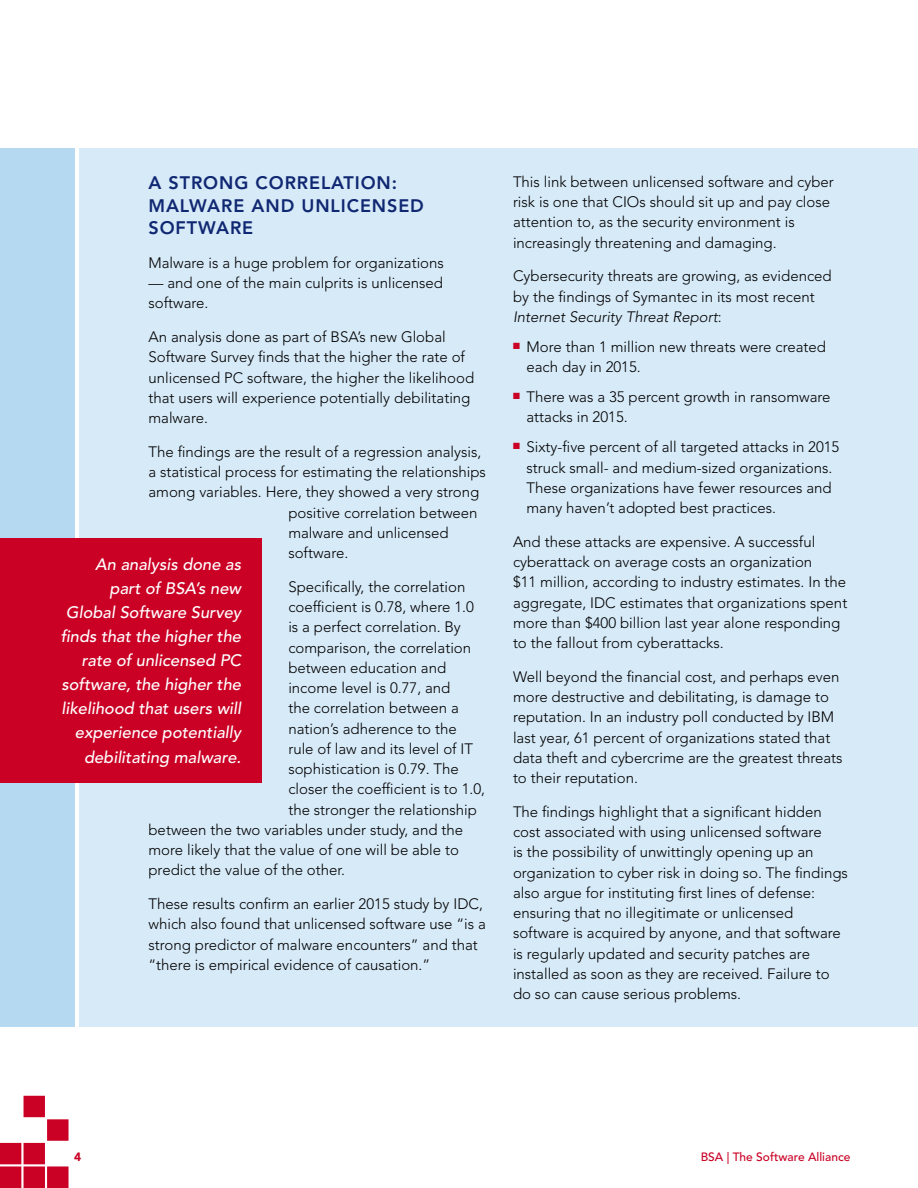
<style>
.page{position:relative;width:918px;height:1188px;background:#fff}
.page>*{position:absolute;margin:0;border:0;box-sizing:border-box;transform-origin:0 0}
.t1{font:800 18px/22.5px "Avenir LT Std";letter-spacing:.05em;color:#102772}
.t2{font:italic 500 16.5px/24px "Avenir LT Std";color:#fff;text-align:right}
.t3{font:300 15px/20.2px "Avenir LT Std";color:#000}
.t4{font:500 12px "Avenir LT Std";color:#ca0025}
.t5{font:900 12px "Avenir LT Std";color:#ca0025}
.s1{font-style:italic}
</style>
<div class="page">
<div style="left:80px;top:148px;width:838px;height:879px;background:#d7eaf8"></div>
<div style="left:0;top:148px;width:74px;height:879px;background:#b6d9f2"></div>
<div style="left:0;top:538px;width:261px;height:245px;background:#ca0025"></div>
<svg style="left:0;top:1096px;width:69px;height:92px"></svg>
<p class="t1" style="left:148px;top:172px;width:277px">A STRONG CORRELATION:<br>MALWARE AND UNLICENSED<br>SOFTWARE</p>
<p class="t3" style="left:148px;top:253px;width:297px">Malware is a huge problem for organizations</p>
<p class="t3" style="left:148px;top:273px;width:296px">— and one of the main culprits is unlicensed software.</p>
<p class="t3" style="left:148px;top:327px;width:327px">An analysis done as part of BSA’s new Global Software Survey finds that the higher the rate of unlicensed PC software, the higher the likelihood that users will experience potentially debilitating malware.</p>
<p class="t3" style="left:148px;top:442px;width:334px">The findings are the result of a regression analysis,</p>
<p class="t3" style="left:148px;top:462px;width:339px">a statistical process for estimating the relationships</p>
<p class="t3" style="left:148px;top:482px;width:332px">among variables. Here, they showed a very strong</p>
<p class="t3" style="left:288px;top:502px;width:191px">positive correlation between</p>
<p class="t3" style="left:288px;top:523px;width:162px">malware and unlicensed</p>
<p class="t3" style="left:288px;top:543px;width:62px">software.</p>
<p class="t3" style="left:288px;top:577px;width:178px">Specifically, the correlation</p>
<p class="t3" style="left:288px;top:597px;width:187px">coefficient is 0.78, where 1.0</p>
<p class="t3" style="left:288px;top:617px;width:174px">is a perfect correlation. By</p>
<p class="t3" style="left:288px;top:637px;width:184px">comparison, the correlation</p>
<p class="t3" style="left:288px;top:658px;width:159px">between education and</p>
<p class="t3" style="left:288px;top:678px;width:164px">income level is 0.77, and</p>
<p class="t3" style="left:288px;top:698px;width:172px">the correlation between a</p>
<p class="t3" style="left:288px;top:718px;width:170px">nation’s adherence to the</p>
<p class="t3" style="left:288px;top:739px;width:186px">rule of law and its level of IT</p>
<p class="t3" style="left:288px;top:759px;width:172px">sophistication is 0.79. The</p>
<p class="t3" style="left:288px;top:779px;width:198px">closer the coefficient is to 1.0,</p>
<p class="t3" style="left:288px;top:799px;width:190px">the stronger the relationship</p>
<p class="t3" style="left:148px;top:820px;width:316px">between the two variables under study, and the</p>
<p class="t3" style="left:148px;top:840px;width:312px">more likely that the value of one will be able to</p>
<p class="t3" style="left:148px;top:860px;width:198px">predict the value of the other.</p>
<p class="t3" style="left:148px;top:894px;width:339px">These results confirm an earlier 2015 study by IDC, which also found that unlicensed software use “is a strong predictor of malware encounters” and that “there is empirical evidence of causation.”</p>
<p class="t2" style="left:61px;top:553px;width:182px">An analysis done as part of BSA’s new<br>Global Software Survey finds that the higher the rate of unlicensed PC software, the higher the likelihood that users will experience potentially debilitating malware.</p>
<p class="t3" style="left:513px;top:172px;width:322px">This link between unlicensed software and cyber risk is one that CIOs should sit up and pay close attention to, as the security environment is increasingly threatening and damaging.</p>
<p class="t3" style="left:513px;top:266px;width:320px">Cybersecurity threats are growing, as evidenced by the findings of Symantec in its most recent<br><span class="s1">Internet Security Threat Report</span>:</p>
<p class="t3" style="left:526px;top:337px;width:301px;text-indent:-13px"><sup>■</sup> More than 1 million new threats were created each day in 2015.</p>
<p class="t3" style="left:526px;top:387px;width:306px;text-indent:-13px"><sup>■</sup> There was a 35 percent growth in ransomware attacks in 2015.</p>
<p class="t3" style="left:526px;top:437px;width:314px;text-indent:-13px"><sup>■</sup> Sixty-five percent of all targeted attacks in 2015 struck small- and medium-sized organizations.<br>These organizations have fewer resources and many haven’t adopted best practices.</p>
<p class="t3" style="left:513px;top:532px;width:336px">And these attacks are expensive. A successful cyberattack on average costs an organization<br>$11 million, according to industry estimates. In the aggregate, IDC estimates that organizations spent more than $400 billion last year alone responding to the fallout from cyberattacks.</p>
<p class="t3" style="left:513px;top:667px;width:331px">Well beyond the financial cost, and perhaps even more destructive and debilitating, is damage to reputation. In an industry poll conducted by IBM last year, 61 percent of organizations stated that data theft and cybercrime are the greatest threats to their reputation.</p>
<p class="t3" style="left:513px;top:802px;width:336px">The findings highlight that a significant hidden cost associated with using unlicensed software<br>is the possibility of unwittingly opening up an organization to cyber risk in doing so. The findings also argue for instituting first lines of defense: ensuring that no illegitimate or unlicensed software is acquired by anyone, and that software is regularly updated and security patches are installed as soon as they are received. Failure to do so can cause serious problems.</p>
<p class="t5" style="left:74px;top:1150px;width:9px">4</p>
<p class="t4" style="left:701px;top:1150px;width:151px">BSA | The Software Alliance</p>
</div>
